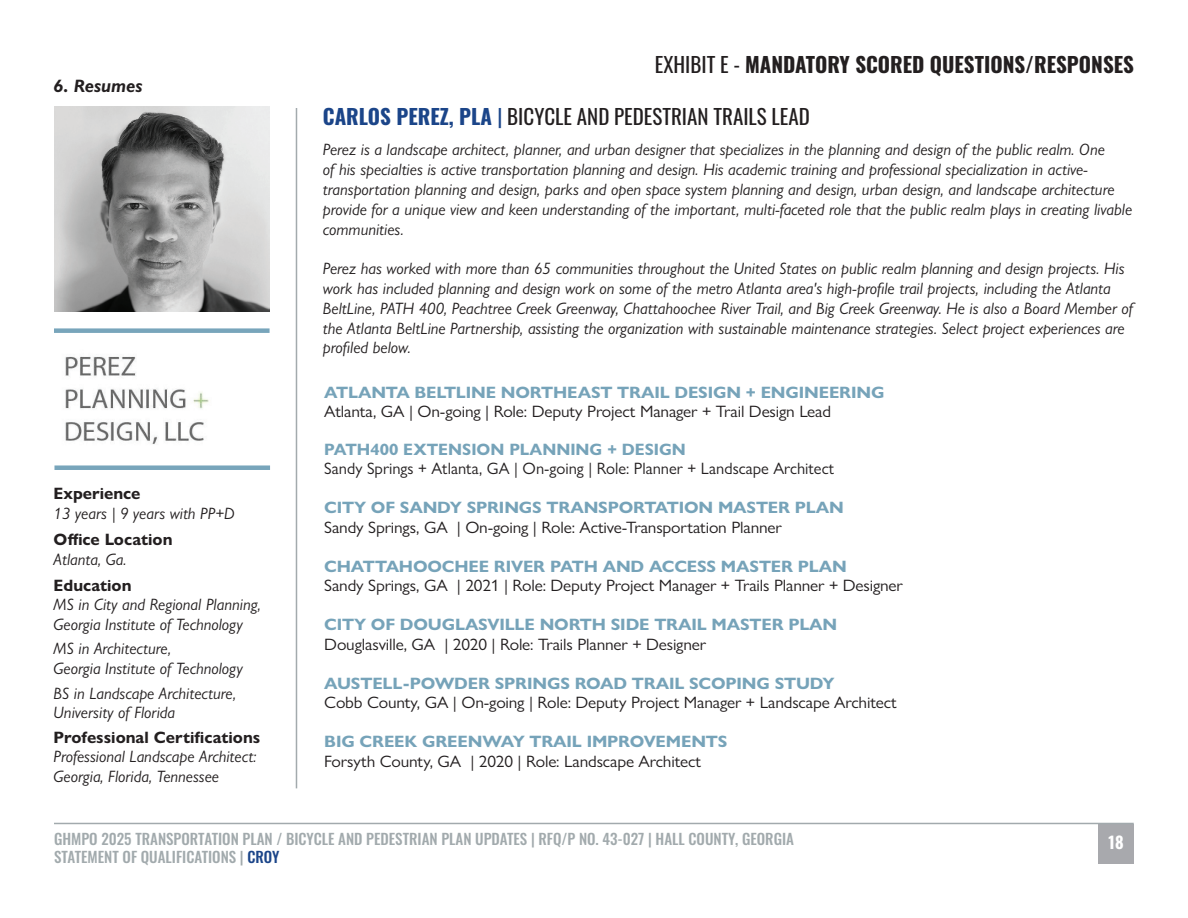
<style>
.page{position:relative;width:1188px;height:918px;background:#fff}
.page>*{position:absolute;margin:0;border:0;box-sizing:border-box;transform-origin:0 0}
.t1{font:21px "Oswald";color:#231f20}
.t2{font:700 21px "Oswald";color:#231f20}
.t3{font:italic 700 18px "Gill Sans Nova";color:#231f20}
.t4{font:italic 16.5px/19.8px "Gill Sans Nova";color:#231f20}
.t5{font:16.5px "Gill Sans Nova";letter-spacing:-.01em;color:#231f20;scale:1.05 1}
.t6{font:700 16.5px "Gill Sans Nova";letter-spacing:-.01em;color:#76a3b9;scale:1.05 1}
.t7{font:16.5px "Gill Sans Nova";letter-spacing:-.01em;color:#231f20}
.t8{font:700 16.5px "Gill Sans Nova";color:#231f20}
.t9{font:700 16.5px "Gill Sans Nova";letter-spacing:-.01em;color:#76a3b9}
.t10{font:700 16.5px "Oswald";color:#fff}
.t11{font:500 15px/18px "Oswald";color:#a2aaad}
.s1{font-weight:400}
.s2{font-weight:700;color:#1b4589}
.s3{color:#1b4589}
</style>
<div class="page">
<div style="left:1099px;top:824px;width:35px;height:40px;background:#a8a9ad"></div>
<hr style="left:54px;top:823px;width:1080px;height:1px;background:#a2aaad">
<hr style="left:296px;top:108px;width:1px;height:680px;background:#a3aaad">
<div style="left:54px;top:328px;width:216px;height:5px;background:#78a5bb"></div>
<div style="left:54px;top:465px;width:216px;height:5px;background:#78a5bb"></div>
<img style="left:54px;top:106px;width:216px;height:205px">
<img style="left:65px;top:356px;width:144px;height:88px">
<p class="t3" style="left:54px;top:74px;width:90px">6. Resumes</p>
<p class="t8" style="left:54px;top:483px;width:89px">Experience</p>
<p class="t4" style="left:54px;top:503px;width:183px">13 years | 9 years with PP+D</p>
<p class="t8" style="left:54px;top:529px;width:120px">Office Location</p>
<p class="t4" style="left:54px;top:549px;width:74px">Atlanta, Ga.</p>
<p class="t8" style="left:54px;top:575px;width:80px">Education</p>
<p class="t4" style="left:54px;top:595px;width:209px">MS in City and Regional Planning,<br>Georgia Institute of Technology</p>
<p class="t4" style="left:54px;top:639px;width:191px">MS in Architecture,<br>Georgia Institute of Technology</p>
<p class="t4" style="left:54px;top:683px;width:184px">BS in Landscape Architecture,<br>University of Florida</p>
<p class="t8" style="left:54px;top:727px;width:208px">Professional Certifications</p>
<p class="t4" style="left:54px;top:747px;width:205px">Professional Landscape Architect:<br>Georgia, Florida, Tennessee</p>
<p class="t2" style="left:655px;top:53px;width:481px"><span class="s1">EXHIBIT E -</span> MANDATORY SCORED QUESTIONS/RESPONSES</p>
<p class="t1" style="left:323px;top:98px;width:488px"><span class="s2">CARLOS PEREZ, PLA</span> <span class="s3">|</span> BICYCLE AND PEDESTRIAN TRAILS LEAD</p>
<p class="t4" style="left:323px;top:140px;width:811px">Perez is a landscape architect, planner, and urban designer that specializes in the planning and design of the public realm. One<br>of his specialties is active transportation planning and design. His academic training and professional specialization in active&shy;transportation planning and design, parks and open space system planning and design, urban design, and landscape architecture provide for a unique view and keen understanding of the important, multi-faceted role that the public realm plays in creating livable communities.</p>
<p class="t4" style="left:323px;top:258px;width:812px">Perez has worked with more than 65 communities throughout the United States on public realm planning and design projects. His work has included planning and design work on some of the metro Atlanta area's high-profile trail projects, including the Atlanta BeltLine, PATH 400, Peachtree Creek Greenway, Chattahoochee River Trail, and Big Creek Greenway. He is also a Board Member of the Atlanta BeltLine Partnership, assisting the organization with sustainable maintenance strategies. Select project experiences are profiled below.</p>
<p class="t6" style="left:324px;top:382px;width:535px">ATLANTA BELTLINE NORTHEAST TRAIL DESIGN + ENGINEERING</p>
<p class="t5" style="left:324px;top:401px;width:484px">Atlanta, GA | On-going | Role: Deputy Project Manager + Trail Design Lead</p>
<p class="t9" style="left:324px;top:439px;width:363px">PATH400 EXTENSION PLANNING + DESIGN</p>
<p class="t7" style="left:324px;top:458px;width:512px">Sandy Springs + Atlanta, GA | On-going | Role: Planner + Landscape Architect</p>
<p class="t6" style="left:324px;top:497px;width:496px">CITY OF SANDY SPRINGS TRANSPORTATION MASTER PLAN</p>
<p class="t5" style="left:324px;top:517px;width:437px">Sandy Springs, GA | On-going | Role: Active-Transportation Planner</p>
<p class="t6" style="left:324px;top:556px;width:499px">CHATTAHOOCHEE RIVER PATH AND ACCESS MASTER PLAN</p>
<p class="t5" style="left:324px;top:575px;width:553px">Sandy Springs, GA | 2021 | Role: Deputy Project Manager + Trails Planner + Designer</p>
<p class="t6" style="left:324px;top:614px;width:490px">CITY OF DOUGLASVILLE NORTH SIDE TRAIL MASTER PLAN</p>
<p class="t5" style="left:324px;top:634px;width:365px">Douglasville, GA | 2020 | Role: Trails Planner + Designer</p>
<p class="t6" style="left:324px;top:673px;width:488px">AUSTELL-POWDER SPRINGS ROAD TRAIL SCOPING STUDY</p>
<p class="t5" style="left:324px;top:692px;width:547px">Cobb County, GA | On-going | Role: Deputy Project Manager + Landscape Architect</p>
<p class="t6" style="left:324px;top:731px;width:385px">BIG CREEK GREENWAY TRAIL IMPROVEMENTS</p>
<p class="t5" style="left:324px;top:751px;width:360px">Forsyth County, GA | 2020 | Role: Landscape Architect</p>
<p class="t11" style="left:54px;top:831px;width:742px">GHMPO 2025 TRANSPORTATION PLAN / BICYCLE AND PEDESTRIAN PLAN UPDATES | RFQ/P NO. 43-027 | HALL COUNTY, GEORGIA<br>STATEMENT OF QUALIFICATIONS | <span class="s3">CROY</span></p>
<p class="t10" style="left:1109px;top:834px;width:17px">18</p>
</div>
